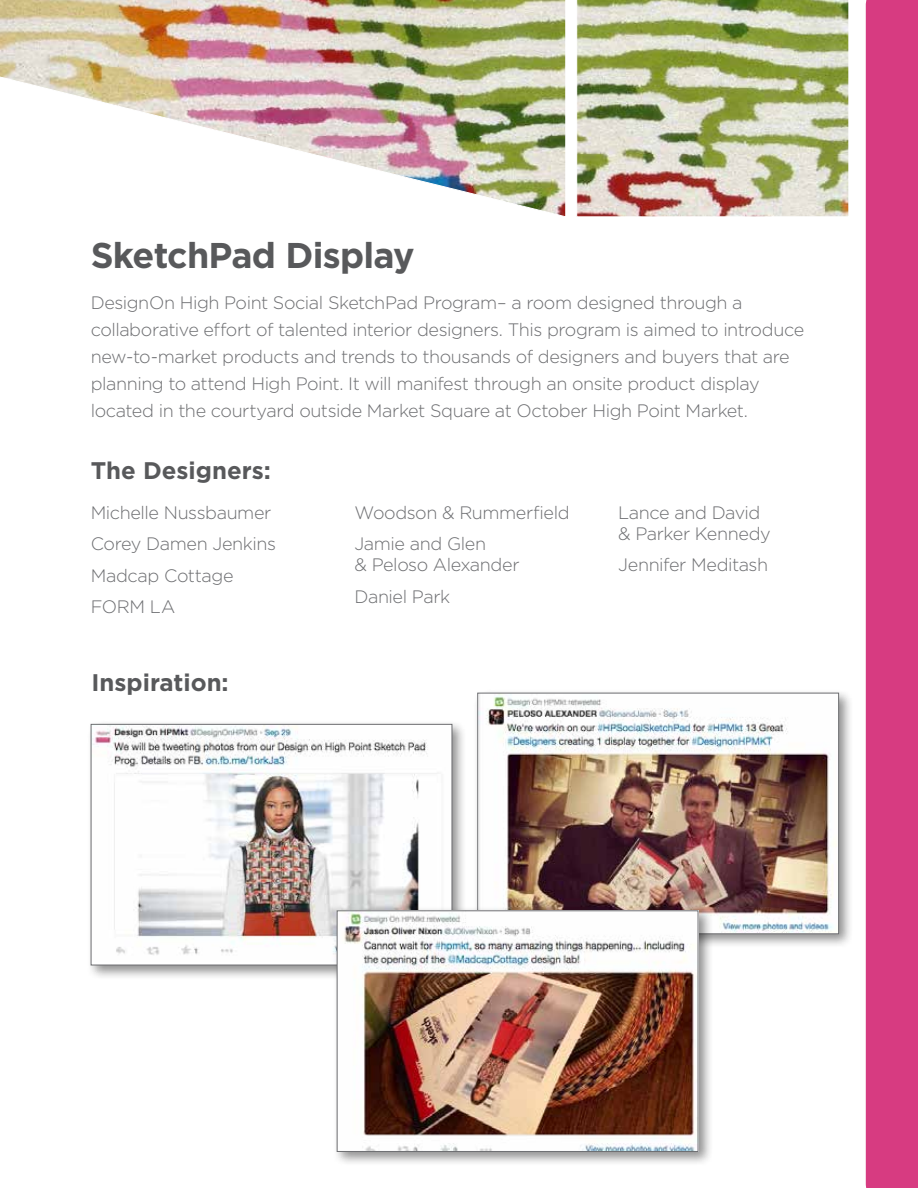
<style>
.page{position:relative;width:918px;height:1188px;background:#fff}
.page>*{position:absolute;margin:0;border:0;box-sizing:border-box;transform-origin:0 0}
.t1{font:700 35.85px "Gotham";letter-spacing:-.02em;color:#58595b}
.t2{font:700 24px "Gotham";color:#58595b}
.t3{font:300 18px/31.5px "Gotham";letter-spacing:-.025em;color:#6d6e71}
</style>
<div class="page">
<div style="left:86px;top:720px;width:381px;height:260px;background:#000;opacity:.44"></div>
<img style="left:93px;top:726px;width:357px;height:236px">
<div style="left:91px;top:724px;width:361px;height:241px;border:1px solid #6d6e71"></div>
<img style="left:0;top:0;width:566px;height:217px">
<div style="left:866px;top:0;width:52px;height:1188px;background:#d73b81"></div>
<img style="left:576px;top:0;width:273px;height:217px">
<div style="left:473px;top:688px;width:381px;height:261px;background:#000;opacity:.44"></div>
<img style="left:479px;top:695px;width:358px;height:237px">
<div style="left:477px;top:693px;width:362px;height:241px;border:1px solid #6d6e71"></div>
<div style="left:332px;top:906px;width:381px;height:261px;background:#000;opacity:.44"></div>
<img style="left:339px;top:912px;width:357px;height:238px">
<div style="left:337px;top:910px;width:361px;height:242px;border:1px solid #6d6e71"></div>
<h1 class="t1" style="left:91px;top:235px;width:326px">SketchPad Display</h1>
<p class="t3" style="left:91px;top:289px;width:715px;line-height:27px">DesignOn High Point Social SketchPad Program– a room designed through a collaborative effort of talented interior designers. This program is aimed to introduce new-to-market products and trends to thousands of designers and buyers that are planning to attend High Point. It will manifest through an onsite product display located in the courtyard outside Market Square at October High Point Market.</p>
<h2 class="t2" style="left:91px;top:456px;width:182px">The Designers:</h2>
<p class="t3" style="left:91px;top:497px;width:187px">Michelle Nussbaumer<br>Corey Damen Jenkins<br>Madcap Cottage<br>FORM LA</p>
<p class="t3" style="left:354px;top:497px;width:217px">Woodson &amp; Rummerfield<br>Jamie and Glen</p>
<p class="t3" style="left:354px;top:549px;width:167px">&amp; Peloso Alexander<br>Daniel Park</p>
<h2 class="t2" style="left:92px;top:668px;width:139px">Inspiration:</h2>
<p class="t3" style="left:618px;top:502px;width:154px;line-height:21px">Lance and David &amp; Parker Kennedy</p>
<p class="t3" style="left:618px;top:549px;width:151px">Jennifer Meditash</p>
</div>
